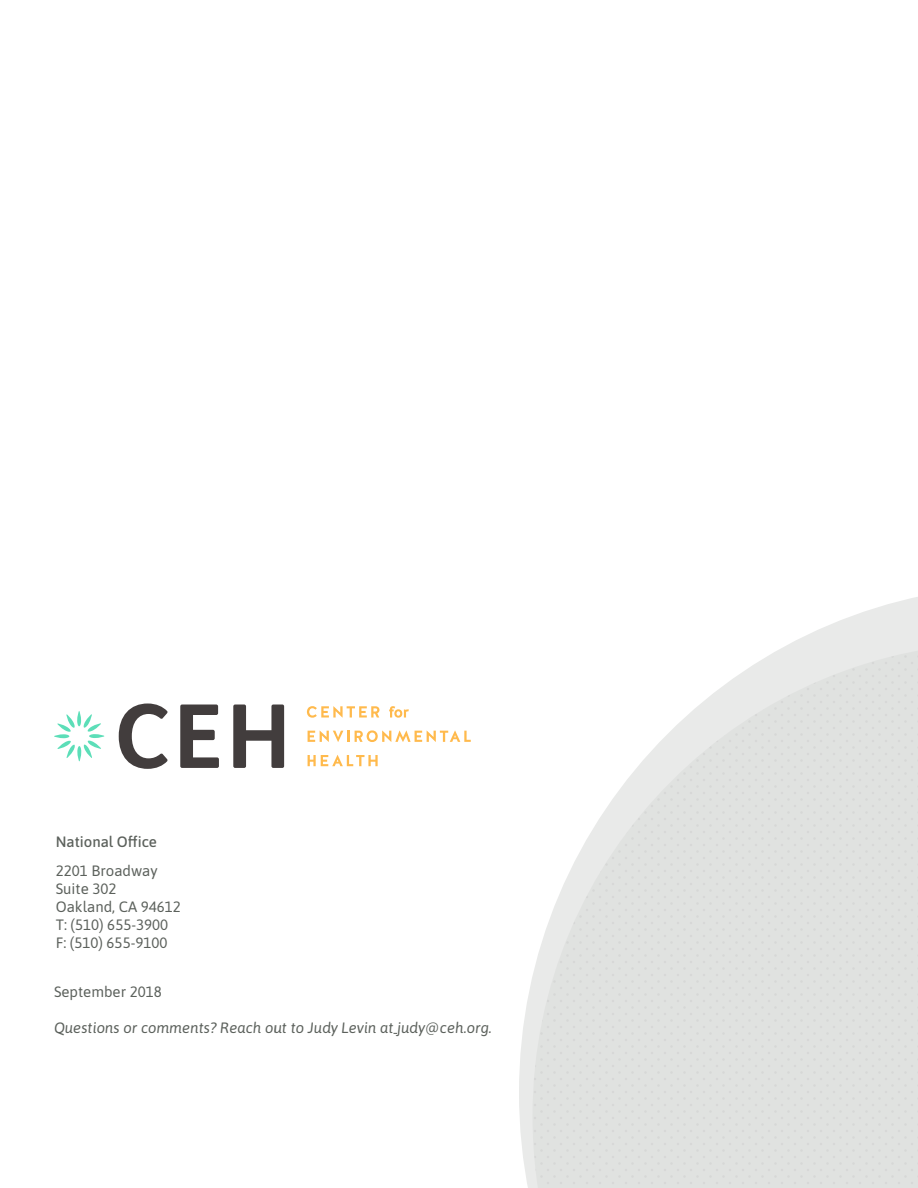
<style>
.page{position:relative;width:918px;height:1188px;background:#fff}
.page>*{position:absolute;margin:0;border:0;box-sizing:border-box;transform-origin:0 0}
.t1{font:15px/18px "Asap";color:#5c615c}
.t2{font:italic 15px "Asap";color:#5c615c}
.t3{font:500 15px "Asap";color:#5c615c}
</style>
<div class="page">
<svg style="left:54px;top:711px;width:50px;height:50px"></svg>
<svg style="left:119px;top:704px;width:49px;height:65px"></svg>
<svg style="left:180px;top:705px;width:39px;height:63px"></svg>
<svg style="left:233px;top:705px;width:51px;height:63px"></svg>
<svg style="left:307px;top:706px;width:72px;height:12px"></svg>
<svg style="left:389px;top:706px;width:20px;height:12px"></svg>
<svg style="left:308px;top:730px;width:163px;height:12px"></svg>
<svg style="left:308px;top:755px;width:70px;height:11px"></svg>
<svg style="left:519px;top:597px;width:399px;height:591px"></svg>
<svg style="left:532px;top:642px;width:386px;height:546px;background:#e4e6e4"></svg>
<p class="t3" style="left:56px;top:831px;width:103px">National Office</p>
<p class="t1" style="left:56px;top:861px;width:127px">2201 Broadway<br>Suite 302<br>Oakland, CA 94612<br>T: (510) 655-3900<br>F: (510) 655-9100</p>
<p class="t1" style="left:54px;top:981px;width:109px">September 2018</p>
<p class="t2" style="left:54px;top:1017px;width:439px">Questions or comments? Reach out to Judy Levin at judy@ceh.org.</p>
</div>
